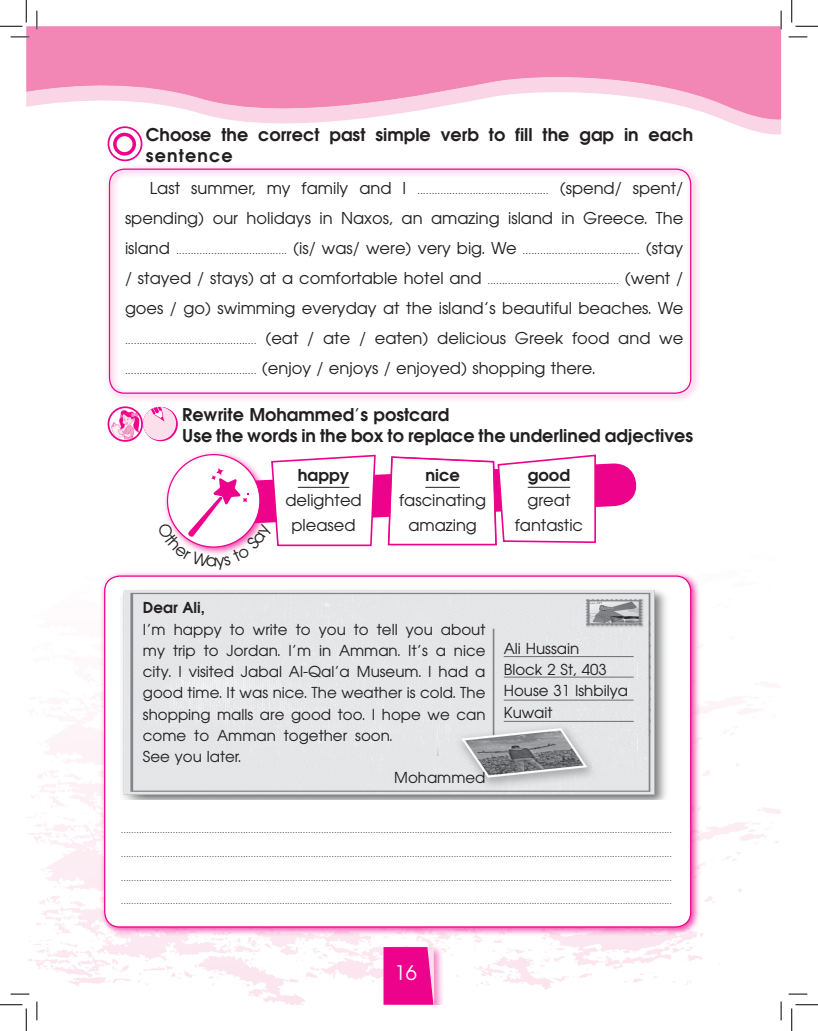
<style>
.page{position:relative;width:818px;height:1031px;background:#fff}
.page>*{position:absolute;margin:0;border:0;box-sizing:border-box;transform-origin:0 0}
.t1{font:20px "Avian";color:#fff}
.t2{font:700 17.5px/21px "Avian";color:#231f20}
.t3{font:16.25px/25px "Avian";color:#231f20;text-align:center}
.t4{font:700 16.25px "Avian";color:#231f20}
.t5{font:15px/21.2px "Avian";color:#231f20}
.t6{font:700 15px "Avian";color:#231f20}
.t7{font:300 11.25px "Avenir";color:#231f20}
.t8{font:300 10px "Avenir";color:#231f20}
.s1{font-family:"Avian";font-weight:400;font-size:16.25px}
</style>
<div class="page">
<img style="left:26px;top:696px;width:754px;height:308px">
<div style="left:380px;top:943px;width:65px;height:61px;background:#ed028c;opacity:.5"></div>
<svg style="left:383px;top:947px;width:51px;height:57px;background:#ee1493"></svg>
<div style="left:26px;top:26px;width:755px;height:46px;background:#f287b6"></div>
<svg style="left:26px;top:72px;width:755px;height:67px"></svg>
<div style="left:100px;top:571px;width:600px;height:365px;background:#ed028c;opacity:.75"></div>
<div style="left:105px;top:576px;width:586px;height:350px;background:#fff;border-radius:15px"></div>
<div style="left:105px;top:164px;width:596px;height:239px;background:#ed028c;opacity:.75"></div>
<div style="left:109px;top:168px;width:582px;height:226px;border:1px solid #ed028c;border-radius:15px"></div>
<svg style="left:108px;top:127px;width:34px;height:33px"></svg>
<div style="left:108px;top:126px;width:34px;height:35px;border:2px solid #ed028c;border-radius:50%"></div>
<div style="left:113px;top:133px;width:23px;height:23px;border:3px solid #ed028c;border-radius:50%"></div>
<svg style="left:143px;top:407px;width:35px;height:34px"></svg>
<div style="left:143px;top:407px;width:33px;height:33px;background:#fbdfeb;border-radius:50%"></div>
<svg style="left:143px;top:407px;width:21px;height:14px"></svg>
<svg style="left:108px;top:407px;width:34px;height:34px"></svg>
<img style="left:110px;top:410px;width:29px;height:29px">
<div style="left:108px;top:406px;width:35px;height:36px;border:2px solid #ed028c;border-radius:50%"></div>
<img style="left:122px;top:590px;width:544px;height:209px">
<hr style="left:504px;top:656px;width:130px;height:1px;background:#6c6d70">
<hr style="left:504px;top:676px;width:130px;height:1px;background:#6c6d70">
<hr style="left:504px;top:699px;width:130px;height:1px;background:#6c6d70">
<hr style="left:504px;top:721px;width:130px;height:1px;background:#6c6d70">
<svg style="left:11px;top:36px;width:18px;height:2px"></svg>
<svg style="left:788px;top:36px;width:19px;height:2px"></svg>
<svg style="left:11px;top:993px;width:18px;height:1px"></svg>
<svg style="left:788px;top:993px;width:19px;height:1px"></svg>
<svg style="left:36px;top:11px;width:2px;height:18px"></svg>
<svg style="left:36px;top:1001px;width:2px;height:19px"></svg>
<svg style="left:780px;top:11px;width:2px;height:18px"></svg>
<svg style="left:780px;top:1001px;width:2px;height:19px"></svg>
<svg style="left:0;top:0;width:27px;height:27px"></svg>
<svg style="left:0;top:1004px;width:27px;height:26px"></svg>
<svg style="left:791px;top:0;width:27px;height:27px"></svg>
<svg style="left:791px;top:1004px;width:27px;height:26px"></svg>
<svg style="left:164px;top:453px;width:473px;height:102px"></svg>
<h2 class="t2" style="left:146px;top:124px;width:549px">Choose the correct past simple verb to fill the gap in each sentence</h2>
<p class="t7" style="left:150px;top:183px;width:535px"><span class="s1">Last summer, my family and I</span> ............................................. <span class="s1">(spend/ spent/</span></p>
<h3 class="t3" style="left:125px;top:205px;width:560px">spending) our holidays in Naxos, an amazing island in Greece. The</h3>
<p class="t7" style="left:125px;top:243px;width:560px"><span class="s1">island</span> ...................................... <span class="s1">(is/ was/ were) very big. We</span> ........................................ <span class="s1">(stay</span></p>
<p class="t7" style="left:125px;top:273px;width:560px"><span class="s1">/ stayed / stays) at a comfortable hotel and</span> ............................................. <span class="s1">(went /</span></p>
<h3 class="t3" style="left:125px;top:295px;width:560px">goes / go) swimming everyday at the island’s beautiful beaches. We</h3>
<p class="t7" style="left:125px;top:333px;width:560px">............................................. <span class="s1">(eat / ate / eaten) delicious Greek food and we</span></p>
<p class="t7" style="left:125px;top:363px;width:472px">............................................. <span class="s1">(enjoy / enjoys / enjoyed) shopping there.</span></p>
<h2 class="t2" style="left:182px;top:403px;width:512px">Rewrite Mohammed’s postcard<br>Use the words in the box to replace the underlined adjectives</h2>
<h3 class="t4" style="left:298px;top:464px;width:53px">happy</h3>
<h3 class="t3" style="left:285px;top:487px;width:78px">delighted pleased</h3>
<h3 class="t4" style="left:528px;top:464px;width:44px">good</h3>
<h3 class="t3" style="left:527px;top:487px;width:45px">great</h3>
<h3 class="t3" style="left:515px;top:512px;width:70px">fantastic</h3>
<h3 class="t4" style="left:425px;top:464px;width:36px">nice</h3>
<h3 class="t3" style="left:399px;top:487px;width:88px">fascinating amazing</h3>
<h3 class="t6" style="left:143px;top:598px;width:64px">Dear Ali,</h3>
<h3 class="t5" style="left:143px;top:618px;width:344px">I’m happy to write to you to tell you about</h3>
<h3 class="t5" style="left:143px;top:639px;width:344px">my trip to Jordan. I’m in Amman. It’s a nice</h3>
<h3 class="t5" style="left:143px;top:661px;width:344px">city. I visited Jabal Al-Qal’a Museum. I had a</h3>
<h3 class="t5" style="left:143px;top:682px;width:344px">good time. It was nice. The weather is cold. The</h3>
<h3 class="t5" style="left:143px;top:703px;width:344px">shopping malls are good too. I hope we can</h3>
<h3 class="t5" style="left:143px;top:725px;width:251px">come to Amman together soon.</h3>
<h3 class="t5" style="left:143px;top:746px;width:100px">See you later.</h3>
<h3 class="t5" style="left:394px;top:767px;width:93px">Mohammed</h3>
<h3 class="t5" style="left:504px;top:637px;width:126px">Ali Hussain<br>Block 2 St, 403<br>House 31 Ishbilya<br>Kuwait</h3>
<p class="t8" style="left:121px;top:823px;width:553px">....................................................................................................................................................................................................................</p>
<p class="t8" style="left:121px;top:847px;width:553px">....................................................................................................................................................................................................................</p>
<p class="t8" style="left:121px;top:871px;width:553px">....................................................................................................................................................................................................................</p>
<p class="t8" style="left:121px;top:895px;width:553px">....................................................................................................................................................................................................................</p>
<h1 class="t1" style="left:395px;top:960px;width:24px">16</h1>
</div>
